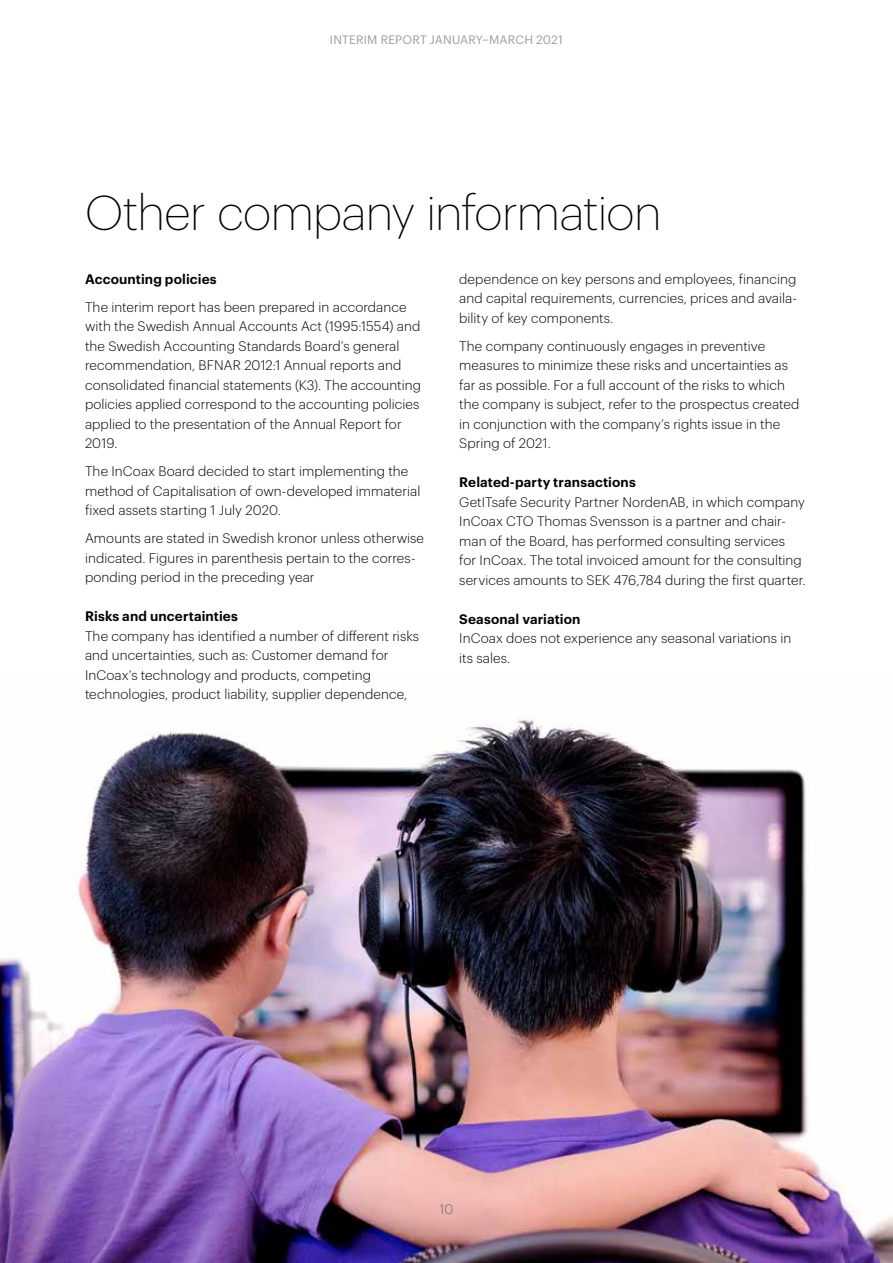
<style>
.page{position:relative;width:893px;height:1263px;background:#fff}
.page>*{position:absolute;margin:0;border:0;box-sizing:border-box;transform-origin:0 0}
.t1{font:200 48px "Graphik";letter-spacing:-.015em;color:#000}
.t2{font:300 13.5px/19.5px "Graphik";letter-spacing:.005em;color:#020203}
.t3{font:600 13.5px "Graphik";letter-spacing:.01em;color:#020203}
.t4{font:300 13.5px "Graphik";color:#706f6f}
.t5{font:12px "Graphik";letter-spacing:.01em;color:#9d9d9c}
</style>
<div class="page">
<img style="left:0;top:718px;width:893px;height:545px">
<p class="t5" style="left:330px;top:30px;width:235px">INTERIM REPORT JANUARY–MARCH 2021</p>
<h1 class="t1" style="left:85px;top:178px;width:578px">Other company information</h1>
<p class="t2" style="left:459px;top:268px;width:339px;text-align:justify">dependence on key persons and employees, financing and capital requirements, currencies, prices and availa&shy;bility of key components.</p>
<p class="t2" style="left:459px;top:335px;width:342px">The company continuously engages in preventive measures to minimize these risks and uncertainties as far as possible. For a full account of the risks to which the company is subject, refer to the prospectus created in conjunction with the company’s rights issue in the Spring of 2021.</p>
<p class="t3" style="left:459px;top:472px;width:178px">Related-party transactions</p>
<p class="t2" style="left:459px;top:491px;width:348px">GetITsafe Security Partner NordenAB, in which company InCoax CTO Thomas Svensson is a partner and chair&shy;man of the Board, has performed consulting services<br>for InCoax. The total invoiced amount for the consulting services amounts to SEK 476,784 during the first quarter.</p>
<p class="t3" style="left:459px;top:608px;width:123px">Seasonal variation</p>
<p class="t2" style="left:459px;top:627px;width:334px">InCoax does not experience any seasonal variations in its sales.</p>
<p class="t3" style="left:85px;top:268px;width:133px">Accounting policies</p>
<p class="t2" style="left:85px;top:296px;width:337px">The interim report has been prepared in accordance with the Swedish Annual Accounts Act (1995:1554) and the Swedish Accounting Standards Board’s general recommendation, BFNAR 2012:1 Annual reports and consolidated financial statements (K3). The accounting policies applied correspond to the accounting policies applied to the presentation of the Annual Report for 2019.</p>
<p class="t2" style="left:85px;top:460px;width:337px">The InCoax Board decided to start implementing the method of Capitalisation of own-developed immaterial fixed assets starting 1 July 2020.</p>
<p class="t2" style="left:85px;top:527px;width:341px">Amounts are stated in Swedish kronor unless otherwise indicated. Figures in parenthesis pertain to the corres&shy;ponding period in the preceding year</p>
<p class="t3" style="left:85px;top:606px;width:154px">Risks and uncertainties</p>
<p class="t2" style="left:85px;top:625px;width:336px">The company has identified a number of different risks and uncertainties, such as: Customer demand for InCoax’s technology and products, competing technologies, product liability, supplier dependence,</p>
<p class="t4" style="left:440px;top:1200px;width:15px">10</p>
</div>
